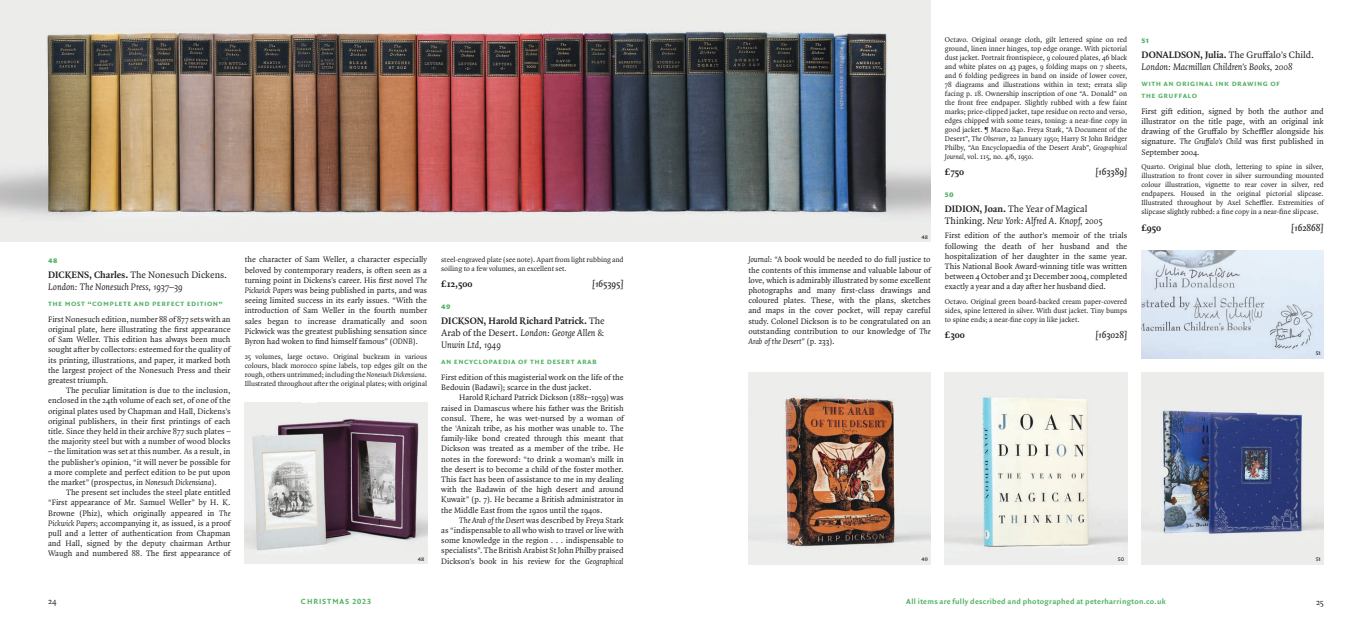
<style>
.page{position:relative;width:1372px;height:635px;background:#fff}
.page>*{position:absolute;margin:0;border:0;box-sizing:border-box;transform-origin:0 0}
.t1{font:italic 10px/12px "Quadraat Pro";color:#231f20}
.t2{font:italic 600 10px "Quadraat Pro";letter-spacing:-.005em;color:#231f20}
.t3{font:700 10px "Quadraat Pro";color:#231f20}
.t4{font:900 9px "Quadraat Sans OT";letter-spacing:.05em;color:#52b165}
.t5{font:9px "Quadraat Pro";color:#231f20}
.t6{font:8.5px/10.2px "Quadraat Pro";color:#231f20;text-align:justify}
.t7{font:8.5px/12px "Quadraat Sans OT Bld";letter-spacing:.05em;color:#52b165}
.t8{font:8px "Quadraat Sans OT Bld";letter-spacing:.03em;color:#52b165}
.t9{font:8px "Quadraat Sans OT Bld";letter-spacing:.11em;color:#52b165}
.t10{font:7.5px/9px "Quadraat Pro";color:#231f20;text-align:justify}
.t11{font:7px "Quadraat Sans OT";color:#231f20}
.s1{font-weight:700;font-style:normal}
.s2{font-style:normal}
.s3{font-style:italic}
</style>
<div class="page">
<img style="left:748px;top:373px;width:183px;height:191px">
<img style="left:945px;top:373px;width:182px;height:191px">
<img style="left:0;top:0;width:931px;height:242px">
<img style="left:245px;top:403px;width:182px;height:161px">
<img style="left:1141px;top:373px;width:183px;height:191px">
<img style="left:1141px;top:250px;width:183px;height:108px">
<p class="t4" style="left:48px;top:253px;width:11px">48</p>
<p class="t1" style="left:48px;top:268px;width:180px"><span class="s1">DICKENS, Charles.</span> <span class="s2">The Nonesuch Dickens.<br></span>London: The Nonesuch Press, 1937–39</p>
<p class="t7" style="left:48px;top:297px;width:176px">Th e most “complete and perfect edition”</p>
<p class="t6" style="left:48px;top:314px;width:184px">First Nonesuch edition, number 88 of 877 sets with an original plate, here illustrating the first appearance of Sam Weller. This edition has always been much sought after by collectors: esteemed for the quality of its printing, illustrations, and paper, it marked both the largest project of the Nonesuch Press and their greatest triumph.</p>
<p class="t6" style="left:48px;top:385px;width:184px;text-indent:18px">The peculiar limitation is due to the inclusion, enclosed in the 24th volume of each set, of one of the original plates used by Chapman and Hall, Dickens’s original publishers, in their first printings of each title. Since they held in their archive 877 such plates – the majority steel but with a number of wood blocks</p>
<p class="t6" style="left:48px;top:446px;width:184px">– the limitation was set at this number. As a result, in the publisher’s opinion, “it will never be possible for a more complete and perfect edition to be put upon the market” (prospectus, in <span class="s3">Nonesuch Dickensiana</span>).</p>
<p class="t6" style="left:48px;top:487px;width:184px;text-indent:18px">The present set includes the steel plate entitled “First appearance of Mr. Samuel Weller” by H. K.<br>Browne (Phiz), which originally appeared in <span class="s3">The Pickwick Papers</span>; accompanying it, as issued, is a proof pull and a letter of authentication from Chapman and Hall, signed by the deputy chairman Arthur Waugh and numbered 88. The first appearance of</p>
<p class="t10" style="left:945px;top:35px;width:184px">Octavo. Original orange cloth, gilt lettered spine on red ground, linen inner hinges, top edge orange. With pictorial dust jacket. Portrait frontispiece, 9 coloured plates, 46 black and white plates on 43 pages, 9 folding maps on 7 sheets, and 6 folding pedigrees in band on inside of lower cover, 78 diagrams and illustrations within in text; errata slip facing p. 18. Ownership inscription of one “A. Donald” on the front free endpaper. Slightly rubbed with a few faint marks; price-clipped jacket, tape residue on recto and verso, edges chipped with some tears, toning: a near-fine copy in good jacket. ¶ Macro 840. Freya Stark, “A Document of the Desert”, <span class="s3">The Observer</span>, 22 January 1950; Harry St John Bridger Philby, “An Encyclopaedia of the Desert Arab”, <span class="s3">Geographical Journal,</span> vol. 115, no. 4/6, 1950.</p>
<p class="t3" style="left:945px;top:165px;width:21px">£750</p>
<p class="t2" style="left:1095px;top:165px;width:33px">[163389]</p>
<p class="t4" style="left:945px;top:188px;width:10px">50</p>
<p class="t1" style="left:945px;top:203px;width:159px"><span class="s1">DIDION, Joan.</span> <span class="s2">The Year of Magical<br>Thinking.</span> New York: Alfred A. Knopf, 2005</p>
<p class="t6" style="left:945px;top:230px;width:184px">First edition of the author’s memoir of the trials following the death of her husband and the hospitalization of her daughter in the same year.<br>This National Book Award-winning title was written between 4 October and 31 December 2004, completed exactly a year and a day after her husband died.</p>
<p class="t10" style="left:945px;top:297px;width:184px">Octavo. Original green board-backed cream paper-covered sides, spine lettered in silver. With dust jacket. Tiny bumps to spine ends; a near-fine copy in like jacket.</p>
<p class="t3" style="left:945px;top:328px;width:21px">£300</p>
<p class="t2" style="left:1095px;top:328px;width:33px">[163028]</p>
<p class="t11" style="left:921px;top:232px;width:8px">48</p>
<p class="t10" style="left:441px;top:255px;width:184px">steel-engraved plate (see note). Apart from light rubbing and soiling to a few volumes, an excellent set.</p>
<p class="t3" style="left:441px;top:277px;width:33px">£12,500</p>
<p class="t2" style="left:592px;top:277px;width:33px">[165395]</p>
<p class="t4" style="left:441px;top:300px;width:11px">49</p>
<p class="t1" style="left:441px;top:314px;width:165px;text-align:justify"><span class="s1">DICKSON, Harold Richard Patrick.</span> <span class="s2">The Arab of the Desert.</span> London: George Allen &amp; Unwin Ltd, 1949</p>
<p class="t7" style="left:441px;top:355px;width:147px">An encyclopaedia of th e desert Arab</p>
<p class="t6" style="left:441px;top:372px;width:184px">First edition of this magisterial work on the life of the<br>Bedouin (Badawi); scarce in the dust jacket.</p>
<p class="t6" style="left:441px;top:392px;width:184px;text-indent:18px">Harold Richard Patrick Dickson (1881–1959) was raised in Damascus where his father was the British consul. There, he was wet-nursed by a woman of the ‘Anizah tribe, as his mother was unable to. The family-like bond created through this meant that Dickson was treated as a member of the tribe. He notes in the foreword: “to drink a woman’s milk in the desert is to become a child of the foster mother.<br>This fact has been of assistance to me in my dealing with the Badawin of the high desert and around Kuwait” (p. 7). He became a British administrator in the Middle East from the 1920s until the 1940s.</p>
<p class="t6" style="left:441px;top:515px;width:184px;text-indent:18px"><span class="s3">The Arab of the Desert</span> was described by Freya Stark as “indispensable to all who wish to travel or live with some knowledge in the region . . . indispensable to specialists”. The British Arabist St John Philby praised Dickson’s book in his review for the <span class="s3">Geographical</span></p>
<p class="t6" style="left:245px;top:254px;width:184px">the character of Sam Weller, a character especially beloved by contemporary readers, is often seen as a turning point in Dickens’s career. His first novel <span class="s3">The Pickwick Papers</span> was being published in parts, and was seeing limited success in its early issues. “With the introduction of Sam Weller in the fourth number sales began to increase dramatically and soon Pickwick was the greatest publishing sensation since Byron had woken to find himself famous” (<span class="s3">ODNB</span>).</p>
<p class="t10" style="left:245px;top:352px;width:184px">25 volumes, large octavo. Original buckram in various colours, black morocco spine labels, top edges gilt on the rough, others untrimmed; including the <span class="s3">Nonesuch Dickensiana</span>.<br>Illustrated throughout after the original plates; with original</p>
<p class="t6" style="left:748px;top:254px;width:184px"><span class="s3">Journal</span>: “A book would be needed to do full justice to the contents of this immense and valuable labour of love, which is admirably illustrated by some excellent photographs and many first-class drawings and coloured plates. These, with the plans, sketches and maps in the cover pocket, will repay careful study. Colonel Dickson is to be congratulated on an outstanding contribution to our knowledge of <span class="s3">The Arab of the Desert</span>” (p. 233).</p>
<p class="t11" style="left:418px;top:554px;width:8px">48</p>
<p class="t11" style="left:921px;top:554px;width:8px">49</p>
<p class="t11" style="left:1118px;top:554px;width:8px">50</p>
<p class="t4" style="left:1141px;top:34px;width:9px">51</p>
<p class="t1" style="left:1141px;top:48px;width:174px"><span class="s1">DONALDSON, Julia.</span> <span class="s2">The Gruffalo’s Child.<br></span>London: Macmillan Children’s Books, 2008</p>
<p class="t7" style="left:1141px;top:77px;width:6px">With</p>
<p class="t7" style="left:1141px;top:77px;width:140px;text-indent:22px">an original ink drawing of th e Gruffalo</p>
<p class="t6" style="left:1141px;top:106px;width:184px">First gift edition, signed by both the author and illustrator on the title page, with an original ink drawing of the Gruffalo by Scheffler alongside his signature. <span class="s3">The Gruffalo’s Child</span> was first published in September 2004.</p>
<p class="t10" style="left:1141px;top:162px;width:184px">Quarto. Original blue cloth, lettering to spine in silver, illustration to front cover in silver surrounding mounted colour illustration, vignette to rear cover in silver, red endpapers. Housed in the original pictorial slipcase.<br>Illustrated throughout by Axel Scheffler. Extremities of slipcase slightly rubbed: a fine copy in a near-fine slipcase.</p>
<p class="t3" style="left:1141px;top:221px;width:21px">£950</p>
<p class="t2" style="left:1291px;top:220px;width:34px">[162868]</p>
<p class="t11" style="left:1316px;top:348px;width:7px">51</p>
<p class="t11" style="left:1316px;top:554px;width:7px">51</p>
<p class="t5" style="left:48px;top:595px;width:10px">24</p>
<p class="t9" style="left:301px;top:596px;width:71px">CHRISTMAS 2023</p>
<p class="t8" style="left:906px;top:596px;width:261px">All items are fully described and photographed at peterharrington.co.uk</p>
<p class="t5" style="left:1316px;top:596px;width:9px">25</p>
</div>
